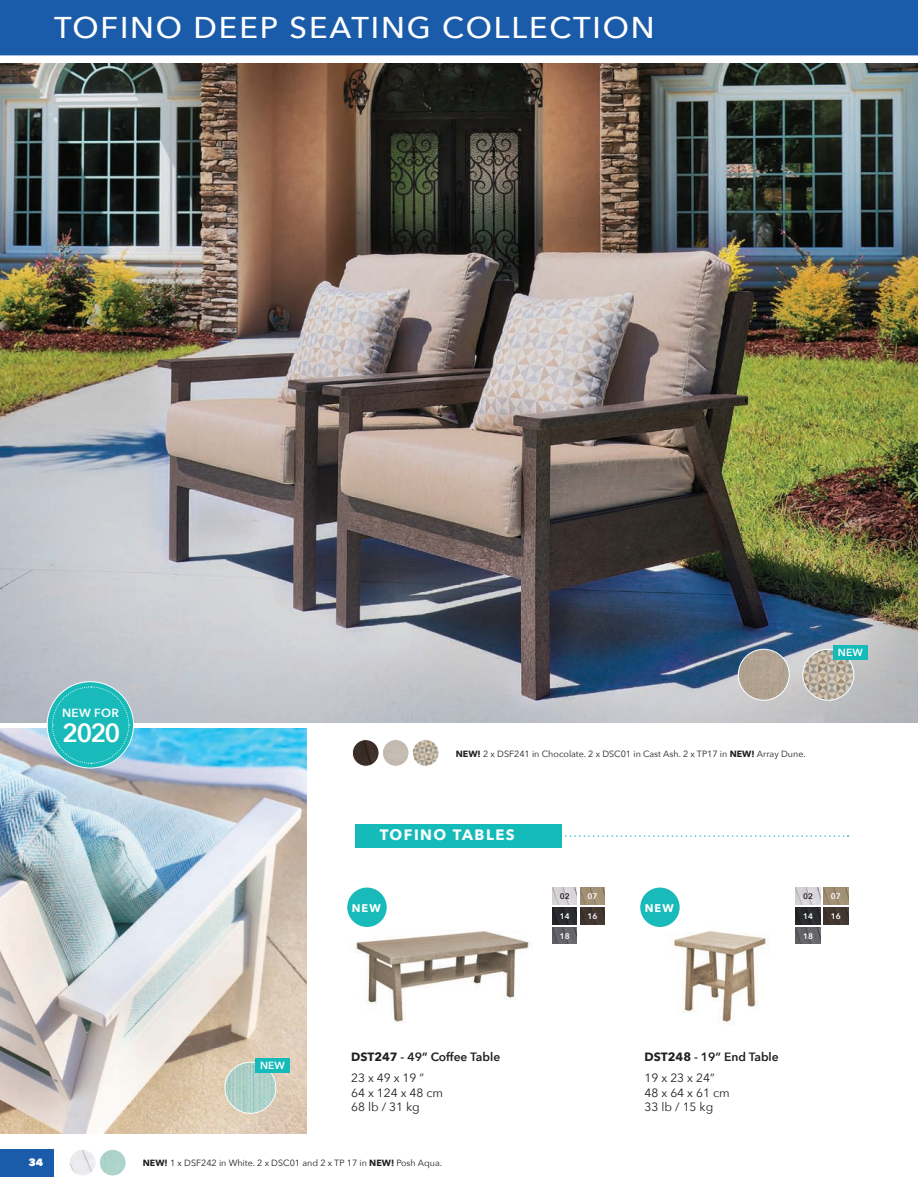
<style>
.page{position:relative;width:918px;height:1188px;background:#fff}
.page>*{position:absolute;margin:0;border:0;box-sizing:border-box;transform-origin:0 0}
.t1{font:500 30px "Avenir Next";letter-spacing:.06em;color:#fff}
.t2{font:600 26.25px "Avenir Next";color:#fff}
.t3{font:700 16.5px "Avenir Next";letter-spacing:.1em;color:#fff}
.t4{font:700 15px "Avenir Next";letter-spacing:.1em;color:#fff}
.t5{font:600 12px/21.8px "Avenir Next";color:#231f20}
.t6{font:12px/14.5px "Avenir Next";color:#231f20}
.t7{font:600 11.85px "Avenir Next";letter-spacing:.02em;color:#fff}
.t8{font:700 11.1px "Avenir Next";letter-spacing:.1em;color:#fff}
.t9{font:800 10.5px "Avenir Next";color:#fff}
.t10{font:600 10.35px "Avenir Next";color:#fff}
.t11{font:9px "Avenir Next";color:#231f20}
.t12{font:600 8.1px "Avenir Next";color:#fff}
.t13{font:600 8.1px "Avenir Next";color:#231f20}
.s1{font-weight:700}
.s2{font-weight:400}
</style>
<div class="page">
<div style="left:0;top:1149px;width:54px;height:27px;background:#1a5caa"></div>
<img style="left:0;top:64px;width:918px;height:658px">
<div style="left:0;top:0;width:918px;height:58px;background:#1a5caa"></div>
<div style="left:0;top:55px;width:918px;height:5px;background:#fff"></div>
<svg style="left:561px;top:835px;width:287px;height:2px"></svg>
<div style="left:355px;top:824px;width:206px;height:24px;background:#15bbb9"></div>
<img style="left:355px;top:923px;width:174px;height:100px">
<img style="left:654px;top:923px;width:112px;height:101px">
<img style="left:0;top:729px;width:307px;height:405px">
<img style="left:352px;top:740px;width:27px;height:26px;border-radius:13px">
<div style="left:352px;top:739px;width:27px;height:28px;border:1px solid #fff;border-radius:50%"></div>
<img style="left:382px;top:740px;width:27px;height:26px;border-radius:13px">
<div style="left:382px;top:739px;width:27px;height:28px;border:1px solid #fff;border-radius:50%"></div>
<img style="left:412px;top:740px;width:27px;height:26px;border-radius:13px">
<div style="left:412px;top:739px;width:27px;height:28px;border:1px solid #fff;border-radius:50%"></div>
<img style="left:553px;top:888px;width:24px;height:16px">
<img style="left:580px;top:888px;width:25px;height:16px">
<img style="left:553px;top:908px;width:24px;height:16px">
<img style="left:580px;top:908px;width:25px;height:16px">
<img style="left:553px;top:928px;width:24px;height:16px">
<img style="left:796px;top:888px;width:24px;height:16px">
<img style="left:824px;top:888px;width:24px;height:16px">
<img style="left:796px;top:908px;width:24px;height:16px">
<img style="left:824px;top:908px;width:24px;height:16px">
<img style="left:796px;top:928px;width:24px;height:16px">
<img style="left:803px;top:649px;width:50px;height:51px;border-radius:25px">
<div style="left:803px;top:649px;width:51px;height:52px;border:1px solid #fff;border-radius:50%"></div>
<div style="left:833px;top:645px;width:35px;height:15px;background:#15bbb9"></div>
<img style="left:69px;top:1149px;width:27px;height:27px;border-radius:13px">
<div style="left:69px;top:1149px;width:27px;height:27px;border:1px solid #fff;border-radius:50%"></div>
<img style="left:99px;top:1149px;width:27px;height:27px;border-radius:13px">
<div style="left:99px;top:1149px;width:27px;height:27px;border:1px solid #fff;border-radius:50%"></div>
<img style="left:225px;top:1062px;width:50px;height:51px;border-radius:25px">
<div style="left:225px;top:1062px;width:51px;height:52px;border:1px solid #fff;border-radius:50%"></div>
<div style="left:255px;top:1058px;width:35px;height:15px;background:#15bbb9"></div>
<img style="left:738px;top:649px;width:51px;height:51px;border-radius:25px">
<div style="left:738px;top:649px;width:52px;height:52px;border:1px solid #fff;border-radius:50%"></div>
<svg style="left:47px;top:682px;width:87px;height:86px"></svg>
<svg style="left:51px;top:686px;width:79px;height:78px;background:#2fbdbd"></svg>
<div style="left:347px;top:888px;width:40px;height:39px;background:#18bbb9;border-radius:50%"></div>
<div style="left:640px;top:888px;width:40px;height:39px;background:#18bbb9;border-radius:50%"></div>
<h1 class="t1" style="left:54px;top:2px;width:602px">TOFINO DEEP SEATING COLLECTION</h1>
<h3 class="t7" style="left:62px;top:703px;width:58px">NEW FOR</h3>
<h2 class="t2" style="left:62px;top:711px;width:60px">2020</h2>
<p class="t10" style="left:838px;top:643px;width:26px">NEW</p>
<p class="t11" style="left:456px;top:746px;width:352px"><span class="s1">NEW!</span> 2 x DSF241 in Chocolate. 2 x DSC01 in Cast Ash. 2 x TP17 in <span class="s1">NEW!</span> Array Dune.</p>
<h3 class="t4" style="left:380px;top:822px;width:137px">TOFINO TABLES</h3>
<h3 class="t3" style="left:380px;top:822px;width:70px">TABLES</h3>
<p class="t13" style="left:560px;top:890px;width:11px">02</p>
<p class="t12" style="left:588px;top:889px;width:11px">07</p>
<p class="t12" style="left:560px;top:910px;width:11px">14</p>
<p class="t12" style="left:831px;top:909px;width:11px">16</p>
<p class="t12" style="left:803px;top:929px;width:11px">18</p>
<p class="t13" style="left:803px;top:890px;width:11px">02</p>
<p class="t12" style="left:831px;top:889px;width:11px">07</p>
<p class="t12" style="left:803px;top:910px;width:11px">14</p>
<p class="t8" style="left:352px;top:899px;width:30px">NEW</p>
<p class="t8" style="left:645px;top:899px;width:30px">NEW</p>
<p class="t12" style="left:588px;top:909px;width:11px">16</p>
<p class="t12" style="left:560px;top:929px;width:11px">18</p>
<p class="t9" style="left:29px;top:1156px;width:16px">34</p>
<p class="t10" style="left:260px;top:1056px;width:26px">NEW</p>
<h3 class="t5" style="left:351px;top:1045px;width:151px"><span class="s1">DST247</span> - 49” Coffee Table<br><span class="s2">23 x 49 x 19 ”</span></h3>
<h3 class="t6" style="left:351px;top:1085px;width:93px">64 x 124 x 48 cm<br>68 lb / 31 kg</h3>
<p class="t11" style="left:143px;top:1156px;width:301px"><span class="s1">NEW!</span> 1 x DSF242 in White. 2 x DSC01 and 2 x TP 17 in <span class="s1">NEW!</span> Posh Aqua.</p>
<h3 class="t5" style="left:645px;top:1045px;width:136px"><span class="s1">DST248</span> - 19” End Table<br><span class="s2">19 x 23 x 24”</span></h3>
<h3 class="t6" style="left:645px;top:1085px;width:86px">48 x 64 x 61 cm<br>33 lb / 15 kg</h3>
</div>
